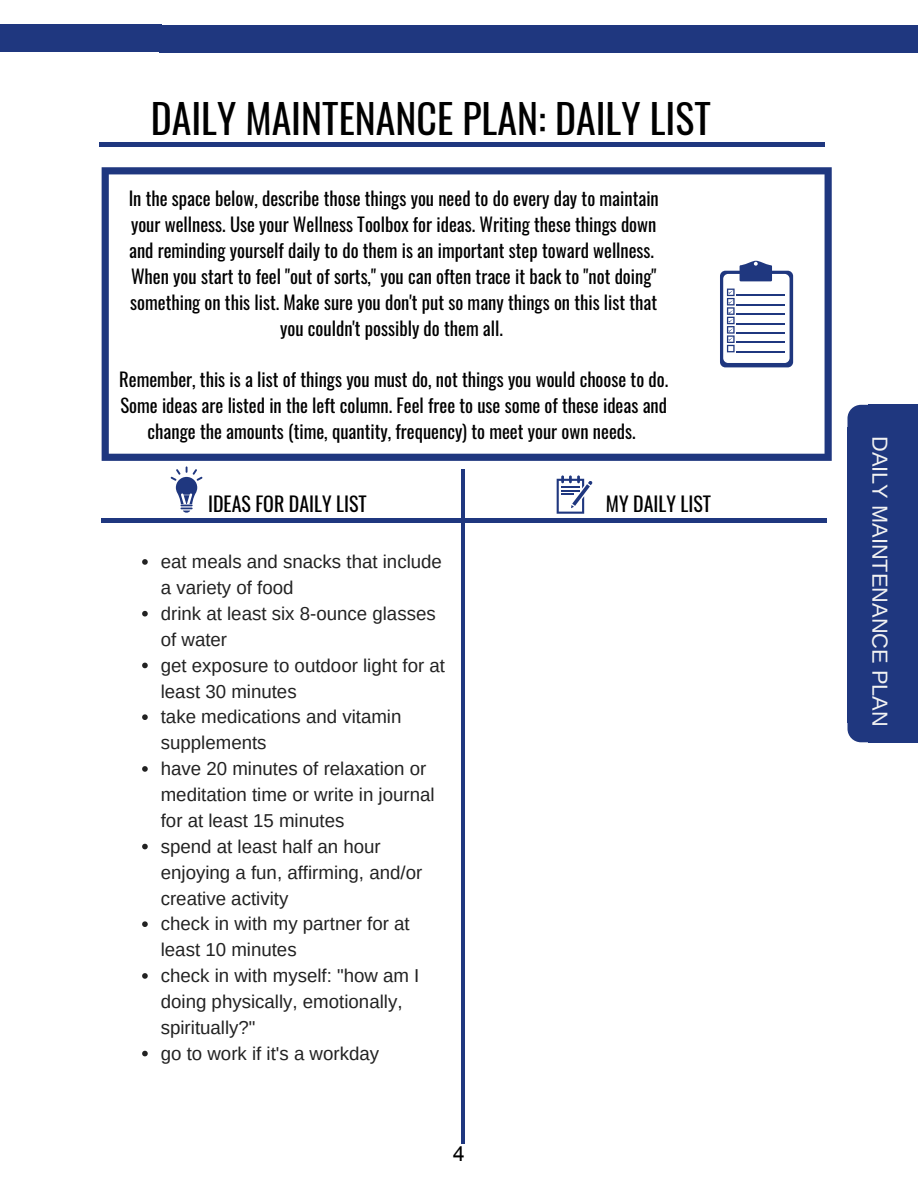
<style>
.page{position:relative;width:918px;height:1188px;background:#fff}
.page>*{position:absolute;margin:0;border:0;box-sizing:border-box;transform-origin:0 0}
.t1{font:39.9px "Oswald";color:#000}
.t2{font:21.75px "Arimo";color:#f2f2f2}
.t3{font:19.95px "Oswald";color:#000}
.t4{font:18.75px/25.8px "Oswald";color:#000;text-align:center}
.t5{font:18.75px/25.8px "Arimo";color:#222}
</style>
<div class="page">
<div style="left:0;top:25px;width:162px;height:27px;background:#1f377f"></div>
<div style="left:159px;top:26px;width:759px;height:27px;background:#1f377f"></div>
<div style="left:99px;top:142px;width:726px;height:5px;background:#1f377f"></div>
<svg style="left:102px;top:167px;width:730px;height:294px"></svg>
<hr style="left:461px;top:469px;width:4px;height:675px;background:#1f377f">
<div style="left:101px;top:518px;width:726px;height:5px;background:#1f377f"></div>
<svg style="left:142px;top:559px;width:6px;height:6px"></svg>
<svg style="left:142px;top:611px;width:6px;height:5px"></svg>
<svg style="left:142px;top:663px;width:6px;height:5px"></svg>
<svg style="left:142px;top:714px;width:6px;height:6px"></svg>
<svg style="left:142px;top:766px;width:6px;height:6px"></svg>
<svg style="left:142px;top:844px;width:6px;height:5px"></svg>
<svg style="left:142px;top:921px;width:6px;height:6px"></svg>
<svg style="left:142px;top:973px;width:6px;height:6px"></svg>
<svg style="left:142px;top:1051px;width:6px;height:5px"></svg>
<svg style="left:720px;top:261px;width:73px;height:106px"></svg>
<div style="left:868px;top:427px;width:50px;height:296px;background:#1f377f"></div>
<div style="left:868px;top:405px;width:50px;height:22px;background:#1f377f"></div>
<svg style="left:847px;top:405px;width:21px;height:22px"></svg>
<div style="left:847px;top:427px;width:21px;height:296px;background:#1f377f"></div>
<div style="left:868px;top:723px;width:50px;height:19px;background:#1f377f"></div>
<svg style="left:847px;top:723px;width:21px;height:19px"></svg>
<svg style="left:171px;top:466px;width:32px;height:47px"></svg>
<svg style="left:557px;top:476px;width:35px;height:38px"></svg>
<h1 class="t1" style="left:151px;top:87px;width:562px">DAILY MAINTENANCE PLAN: DAILY LIST</h1>
<p class="t4" style="left:129px;top:185px;width:532px">In the space below, describe those things you need to do every day to maintain your wellness. Use your Wellness Toolbox for ideas. Writing these things down and reminding yourself daily to do them is an important step toward wellness.<br>When you start to feel "out of sorts," you can often trace it back to "not doing" something on this list. Make sure you don't put so many things on this list that you couldn't possibly do them all.</p>
<p class="t4" style="left:119px;top:366px;width:551px">Remember, this is a list of things you must do, not things you would choose to do.<br>Some ideas are listed in the left column. Feel free to use some of these ideas and change the amounts (time, quantity, frequency) to meet your own needs.</p>
<p class="t3" style="left:208px;top:488px;width:160px">IDEAS FOR DAILY LIST</p>
<p class="t3" style="left:606px;top:488px;width:107px">MY DAILY LIST</p>
<p class="t5" style="left:161px;top:549px;width:286px">eat meals and snacks that include a variety of food<br>drink at least six 8-ounce glasses of water<br>get exposure to outdoor light for at least 30 minutes<br>take medications and vitamin supplements<br>have 20 minutes of relaxation or meditation time or write in journal for at least 15 minutes<br>spend at least half an hour enjoying a fun, affirming, and/or creative activity<br>check in with my partner for at least 10 minutes<br>check in with myself: "how am I doing physically, emotionally, spiritually?"<br>go to work if it's a workday</p>
<p class="t2" style="left:892px;top:436px;width:292px;rotate:90deg">DAILY MAINTENANCE PLAN</p>
</div>
